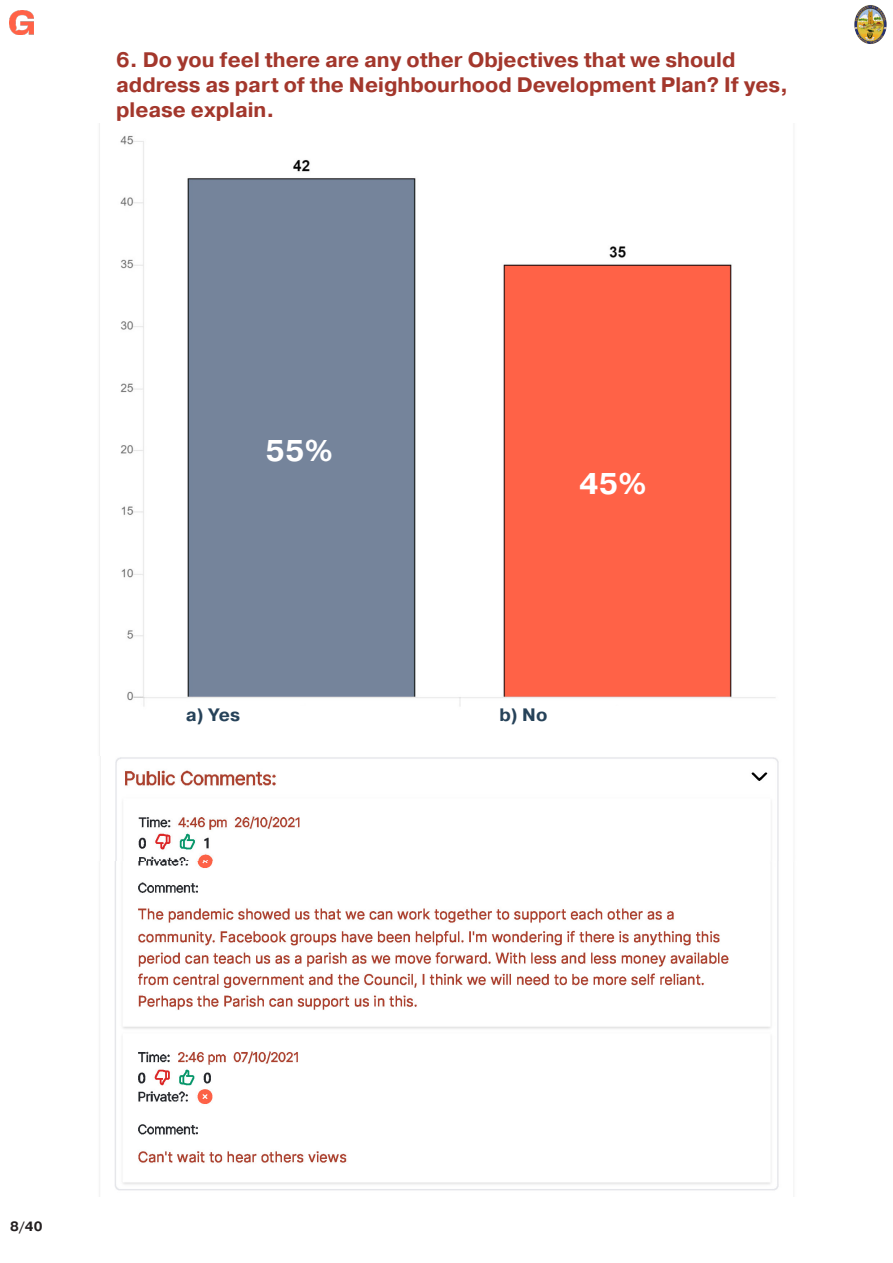
<style>
.page{position:relative;width:893px;height:1263px;background:#fff}
.page>*{position:absolute;margin:0;border:0;box-sizing:border-box;transform-origin:0 0}
.t1{font:700 30px "Pragmatica";color:#fff}
.t2{font:700 21px/25.2px "Pragmatica";color:#a3372c}
.t3{font:700 18px "Pragmatica";color:#264259}
.t4{font:700 13.5px "Pragmatica";color:#231f20}
</style>
<div class="page">
<img style="left:10px;top:10px;width:23px;height:24px">
<img style="left:854px;top:5px;width:33px;height:39px">
<img style="left:99px;top:123px;width:677px;height:633px">
<div style="left:186px;top:706px;width:227px;height:50px;background:#fff"></div>
<div style="left:499px;top:706px;width:228px;height:67px;background:#fff"></div>
<img style="left:100px;top:756px;width:679px;height:105px">
<img style="left:99px;top:861px;width:680px;height:335px">
<p class="t2" style="left:116px;top:47px;width:674px">6. Do you feel there are any other Objectives that we should address as part of the Neighbourhood Development Plan? If yes, please explain.</p>
<p class="t1" style="left:266px;top:431px;width:69px">55%</p>
<p class="t1" style="left:579px;top:464px;width:69px">45%</p>
<p class="t3" style="left:186px;top:703px;width:56px">a) Yes</p>
<p class="t3" style="left:499px;top:703px;width:50px">b) No</p>
<p class="t4" style="left:10px;top:1217px;width:34px">8/40</p>
</div>
